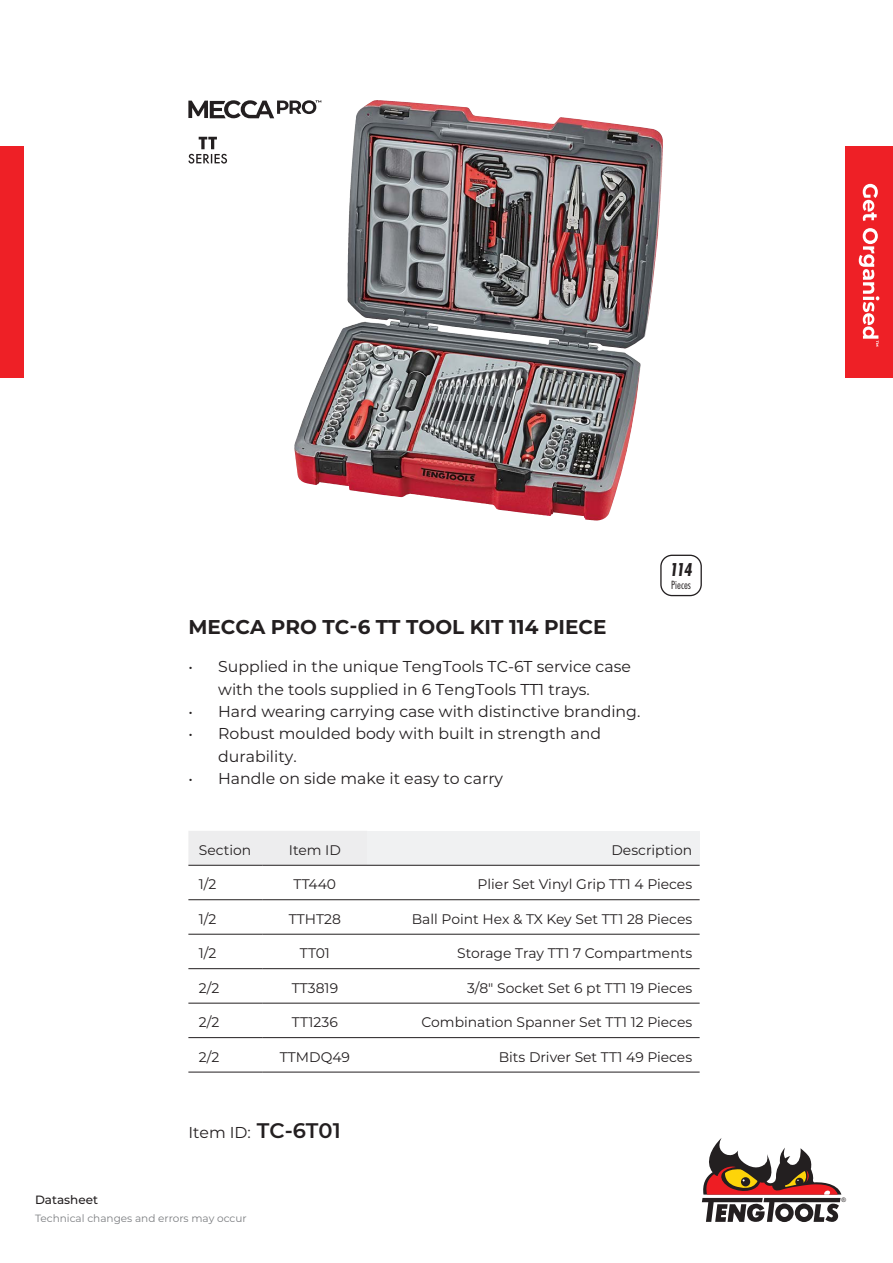
<style>
.page{position:relative;width:893px;height:1263px;background:#fff}
.page>*{position:absolute;margin:0;border:0;box-sizing:border-box;transform-origin:0 0}
.t1{font:700 19.95px "Montserrat";color:#231f20}
.t2{font:italic 700 19.35px "Futura PT Cond";color:#231f20}
.Heading{font:15.75px/22.4px "Montserrat";color:#231f20}
.t3{font:13.95px "Montserrat";color:#231f20}
.t4{font:12.3px "Futura PT Cond";color:#231f20}
.t5{font:500 12px "Montserrat";color:#231f20}
.t6{font:10.5px "Montserrat";color:#7c7e81}
.t7{font:6.15px "Arial";color:#231f20}
.s1{font-size:15px}
.s2{font-weight:600;font-size:21px}
</style>
<div class="page">
<div style="left:845px;top:147px;width:48px;height:231px;background:#ee2026"></div>
<svg style="left:863px;top:184px;width:15px;height:37px"></svg>
<svg style="left:859px;top:228px;width:20px;height:118px"></svg>
<div style="left:0;top:147px;width:24px;height:231px;background:#ee2026"></div>
<svg style="left:702px;top:1138px;width:139px;height:84px"></svg>
<img style="left:294px;top:100px;width:369px;height:420px">
<img style="left:347px;top:100px;width:29px;height:213px">
<div style="left:188px;top:831px;width:179px;height:34px;background:#ededee"></div>
<div style="left:367px;top:831px;width:333px;height:34px;background:#f0f1f2"></div>
<hr style="left:188px;top:899px;width:75px;height:1px;background:#231f20">
<hr style="left:263px;top:899px;width:104px;height:1px;background:#231f20">
<hr style="left:367px;top:899px;width:333px;height:1px;background:#231f20">
<hr style="left:188px;top:934px;width:75px;height:1px;background:#231f20">
<hr style="left:263px;top:934px;width:104px;height:1px;background:#231f20">
<hr style="left:367px;top:934px;width:333px;height:1px;background:#231f20">
<hr style="left:188px;top:968px;width:75px;height:1px;background:#231f20">
<hr style="left:263px;top:968px;width:104px;height:1px;background:#231f20">
<hr style="left:367px;top:968px;width:333px;height:1px;background:#231f20">
<hr style="left:188px;top:1003px;width:75px;height:1px;background:#231f20">
<hr style="left:263px;top:1003px;width:104px;height:1px;background:#231f20">
<hr style="left:367px;top:1003px;width:333px;height:1px;background:#231f20">
<hr style="left:188px;top:1037px;width:75px;height:1px;background:#231f20">
<hr style="left:263px;top:1037px;width:104px;height:1px;background:#231f20">
<hr style="left:367px;top:1037px;width:333px;height:1px;background:#231f20">
<hr style="left:188px;top:1072px;width:75px;height:1px;background:#231f20">
<hr style="left:263px;top:1072px;width:104px;height:1px;background:#231f20">
<hr style="left:367px;top:1072px;width:333px;height:1px;background:#231f20">
<hr style="left:367px;top:865px;width:333px;height:1px;background:#231f20">
<hr style="left:263px;top:865px;width:104px;height:1px;background:#231f20">
<hr style="left:188px;top:865px;width:75px;height:1px;background:#231f20">
<div style="left:660px;top:555px;width:42px;height:41px;border:1px solid #231f20;border-radius:11px"></div>
<svg style="left:188px;top:137px;width:39px;height:27px"></svg>
<svg style="left:188px;top:100px;width:133px;height:18px"></svg>
<p class="t1" style="left:188px;top:613px;width:420px">MECCA PRO TC-6 TT TOOL KIT 114 PIECE</p>
<p class="Heading" style="left:218px;top:655px;width:414px;text-indent:-30px"><span class="s1">•</span> Supplied in the unique TengTools TC-6T service case with the tools supplied in 6 TengTools TT1 trays.</p>
<p class="Heading" style="left:188px;top:700px;width:453px"><span class="s1">•</span> Hard wearing carrying case with distinctive branding.</p>
<p class="Heading" style="left:218px;top:722px;width:384px;text-indent:-30px"><span class="s1">•</span> Robust moulded body with built in strength and durability.</p>
<p class="Heading" style="left:188px;top:767px;width:316px"><span class="s1">•</span> Handle on side make it easy to carry</p>
<p class="t2" style="left:670px;top:558px;width:24px">114</p>
<p class="t4" style="left:671px;top:577px;width:21px">Pieces</p>
<p class="t3" style="left:199px;top:840px;width:54px">Section</p>
<p class="t3" style="left:289px;top:840px;width:54px">Item ID</p>
<p class="t3" style="left:611px;top:840px;width:82px">Description</p>
<p class="t3" style="left:199px;top:875px;width:19px">1/2</p>
<p class="t3" style="left:294px;top:875px;width:44px">TT440</p>
<p class="t3" style="left:477px;top:875px;width:216px">Plier Set Vinyl Grip TT1 4 Pieces</p>
<p class="t3" style="left:199px;top:909px;width:19px">1/2</p>
<p class="t3" style="left:289px;top:909px;width:54px">TTHT28</p>
<p class="t3" style="left:412px;top:909px;width:282px">Ball Point Hex &amp; TX Key Set TT1 28 Pieces</p>
<p class="t3" style="left:199px;top:944px;width:19px">1/2</p>
<p class="t3" style="left:300px;top:944px;width:32px">TT01</p>
<p class="t3" style="left:457px;top:944px;width:236px">Storage Tray TT1 7 Compartments</p>
<p class="t3" style="left:199px;top:978px;width:22px">2/2</p>
<p class="t3" style="left:292px;top:978px;width:48px">TT3819</p>
<p class="t3" style="left:467px;top:978px;width:227px">3/8" Socket Set 6 pt TT1 19 Pieces</p>
<p class="t3" style="left:199px;top:1012px;width:22px">2/2</p>
<p class="t3" style="left:292px;top:1012px;width:47px">TT1236</p>
<p class="t3" style="left:421px;top:1012px;width:272px">Combination Spanner Set TT1 12 Pieces</p>
<p class="t3" style="left:199px;top:1047px;width:22px">2/2</p>
<p class="t3" style="left:280px;top:1047px;width:72px">TTMDQ49</p>
<p class="t3" style="left:499px;top:1047px;width:195px">Bits Driver Set TT1 49 Pieces</p>
<p class="Heading" style="left:188px;top:1120px;width:154px">Item ID: <span class="s2">TC-6T01</span></p>
<p class="t5" style="left:35px;top:1191px;width:65px">Datasheet</p>
<p class="t7" style="left:842px;top:1196px;width:6px">®</p>
<p class="t6" style="left:35px;top:1211px;width:213px">Technical changes and errors may occur</p>
</div>
